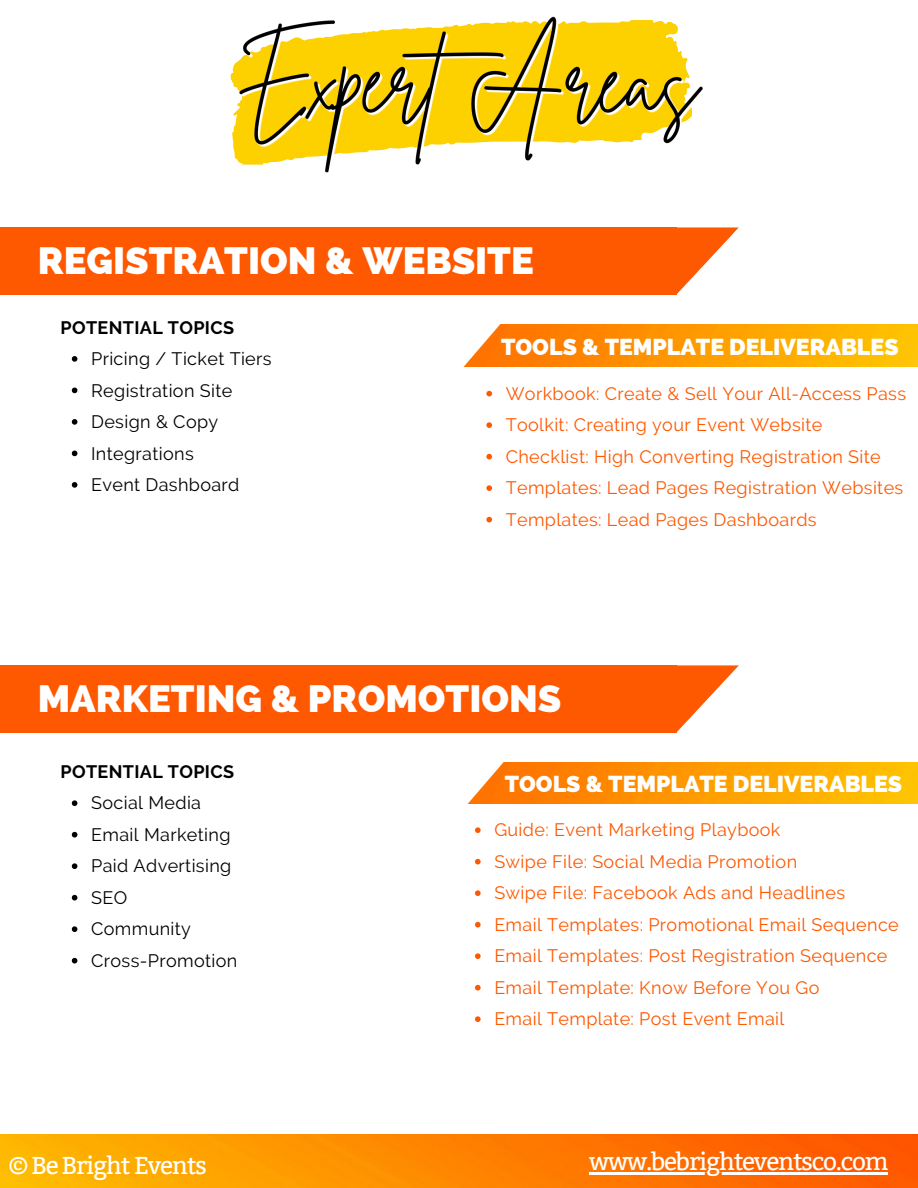
<style>
.page{position:relative;width:918px;height:1188px;background:#fff}
.page>*{position:absolute;margin:0;border:0;box-sizing:border-box;transform-origin:0 0}
.t1{font:800 38.1px "Raleway";color:#fff}
.t2{font:24.3px "Bitter";letter-spacing:-.05em;color:#fff}
.t3{font:800 23.1px "Raleway";color:#fff}
.t4{font:18px "Raleway";letter-spacing:.02em;color:#fe5800}
.t5{font:18px "Raleway";letter-spacing:.02em;color:#000}
.t6{font:700 18px "Raleway";letter-spacing:.02em;color:#000}
</style>
<div class="page">
<img style="left:0;top:1134px;width:918px;height:54px">
<div style="left:0;top:665px;width:677px;height:68px;background:#fe5800"></div>
<svg style="left:677px;top:665px;width:62px;height:67px"></svg>
<svg style="left:72px;top:800px;width:5px;height:6px"></svg>
<svg style="left:72px;top:832px;width:5px;height:6px"></svg>
<svg style="left:72px;top:863px;width:5px;height:6px"></svg>
<svg style="left:72px;top:895px;width:5px;height:6px"></svg>
<svg style="left:72px;top:926px;width:5px;height:6px"></svg>
<svg style="left:72px;top:958px;width:5px;height:6px"></svg>
<div style="left:0;top:227px;width:677px;height:68px;background:#fe5800"></div>
<svg style="left:677px;top:227px;width:62px;height:67px"></svg>
<svg style="left:72px;top:356px;width:5px;height:6px"></svg>
<svg style="left:72px;top:388px;width:5px;height:5px"></svg>
<svg style="left:72px;top:419px;width:5px;height:6px"></svg>
<svg style="left:72px;top:451px;width:5px;height:5px"></svg>
<svg style="left:72px;top:482px;width:5px;height:6px"></svg>
<img style="left:510px;top:762px;width:408px;height:42px">
<svg style="left:467px;top:762px;width:43px;height:42px"></svg>
<img style="left:506px;top:324px;width:412px;height:42px">
<svg style="left:463px;top:324px;width:43px;height:43px"></svg>
<img style="left:236px;top:16px;width:467px;height:157px">
<hr style="left:589px;top:1173px;width:299px;height:2px;background:#fff">
<svg style="left:475px;top:827px;width:6px;height:6px"></svg>
<svg style="left:475px;top:859px;width:6px;height:6px"></svg>
<svg style="left:475px;top:890px;width:6px;height:6px"></svg>
<svg style="left:475px;top:922px;width:6px;height:6px"></svg>
<svg style="left:475px;top:953px;width:6px;height:6px"></svg>
<svg style="left:475px;top:985px;width:6px;height:6px"></svg>
<svg style="left:475px;top:1016px;width:6px;height:6px"></svg>
<svg style="left:486px;top:391px;width:6px;height:5px"></svg>
<svg style="left:486px;top:422px;width:6px;height:6px"></svg>
<svg style="left:486px;top:454px;width:6px;height:5px"></svg>
<svg style="left:486px;top:485px;width:6px;height:6px"></svg>
<svg style="left:486px;top:517px;width:6px;height:5px"></svg>
<p class="t1" style="left:38px;top:238px;width:498px">REGISTRATION &amp; WEBSITE</p>
<p class="t6" style="left:61px;top:317px;width:175px">POTENTIAL TOPICS</p>
<p class="t5" style="left:91px;top:348px;width:182px">Pricing / Ticket Tiers</p>
<p class="t5" style="left:91px;top:380px;width:143px">Registration Site</p>
<p class="t5" style="left:91px;top:411px;width:129px">Design &amp; Copy</p>
<p class="t5" style="left:91px;top:443px;width:104px">Integrations</p>
<p class="t5" style="left:91px;top:474px;width:150px">Event Dashboard</p>
<p class="t3" style="left:501px;top:333px;width:399px">TOOLS &amp; TEMPLATE DELIVERABLES</p>
<p class="t4" style="left:506px;top:383px;width:402px">Workbook: Create &amp; Sell Your All-Access Pass</p>
<p class="t4" style="left:506px;top:414px;width:318px">Toolkit: Creating your Event Website</p>
<p class="t4" style="left:506px;top:446px;width:376px">Checklist: High Converting Registration Site</p>
<p class="t4" style="left:506px;top:477px;width:399px">Templates: Lead Pages Registration Websites</p>
<p class="t4" style="left:506px;top:509px;width:312px">Templates: Lead Pages Dashboards</p>
<p class="t1" style="left:38px;top:676px;width:525px">MARKETING &amp; PROMOTIONS</p>
<p class="t6" style="left:61px;top:761px;width:175px">POTENTIAL TOPICS</p>
<p class="t5" style="left:91px;top:792px;width:111px">Social Media</p>
<p class="t5" style="left:91px;top:824px;width:141px">Email Marketing</p>
<p class="t5" style="left:91px;top:855px;width:142px">Paid Advertising</p>
<p class="t5" style="left:91px;top:887px;width:38px">SEO</p>
<p class="t5" style="left:91px;top:918px;width:101px">Community</p>
<p class="t5" style="left:91px;top:950px;width:148px">Cross-Promotion</p>
<p class="t3" style="left:505px;top:771px;width:399px">TOOLS &amp; TEMPLATE DELIVERABLES</p>
<p class="t4" style="left:494px;top:819px;width:288px">Guide: Event Marketing Playbook</p>
<p class="t4" style="left:494px;top:851px;width:304px">Swipe File: Social Media Promotion</p>
<p class="t4" style="left:494px;top:882px;width:352px">Swipe File: Facebook Ads and Headlines</p>
<p class="t4" style="left:494px;top:914px;width:406px">Email Templates: Promotional Email Sequence</p>
<p class="t4" style="left:494px;top:945px;width:395px">Email Templates: Post Registration Sequence</p>
<p class="t4" style="left:494px;top:977px;width:327px">Email Template: Know Before You Go</p>
<p class="t4" style="left:494px;top:1008px;width:292px">Email Template: Post Event Email</p>
<p class="t2" style="left:8px;top:1151px;width:200px">© Be Bright Events</p>
<p class="t2" style="left:589px;top:1148px;width:301px">www.bebrighteventsco.com</p>
</div>
